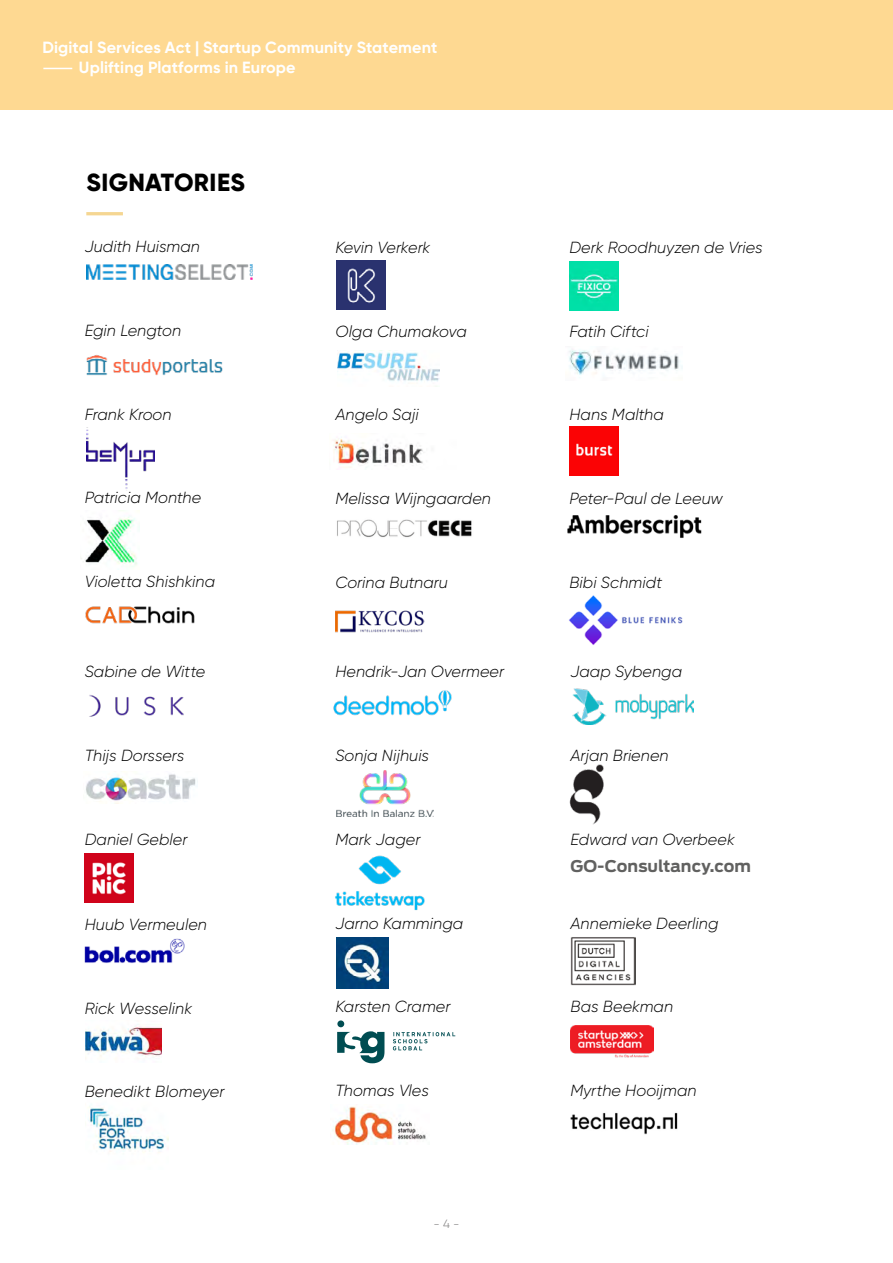
<style>
.page{position:relative;width:893px;height:1263px;background:#fff}
.page>*{position:absolute;margin:0;border:0;box-sizing:border-box;transform-origin:0 0}
.t1{font:800 24.75px "Gilroy";letter-spacing:.015em;color:#000}
.t2{font:700 16.2px/20.2px "Gilroy";letter-spacing:.005em;color:#fff}
.t3{font:italic 300 16.05px "Gilroy";letter-spacing:.005em;color:#000}
.t4{font:700 16.05px "Antenna";letter-spacing:.005em;color:#616160}
.t5{font:300 12px "Gilroy";color:#7c7b7b}
</style>
<div class="page">
<div style="left:0;top:0;width:893px;height:109px;background:#fed992"></div>
<svg style="left:43px;top:68px;width:29px;height:1px"></svg>
<hr style="left:86px;top:212px;width:37px;height:3px;background:#f5d692">
<img style="left:570px;top:1112px;width:108px;height:23px">
<img style="left:88px;top:1104px;width:81px;height:49px">
<img style="left:81px;top:510px;width:57px;height:57px">
<img style="left:86px;top:429px;width:68px;height:60px">
<img style="left:338px;top:352px;width:101px;height:30px">
<img style="left:569px;top:426px;width:50px;height:50px">
<img style="left:86px;top:606px;width:109px;height:17px">
<img style="left:337px;top:937px;width:52px;height:52px">
<img style="left:569px;top:261px;width:49px;height:50px">
<img style="left:569px;top:349px;width:113px;height:26px">
<img style="left:86px;top:1024px;width:76px;height:33px">
<img style="left:336px;top:260px;width:50px;height:50px">
<img style="left:335px;top:610px;width:90px;height:23px">
<img style="left:337px;top:519px;width:135px;height:18px">
<img style="left:86px;top:355px;width:137px;height:21px">
<img style="left:84px;top:938px;width:101px;height:25px">
<img style="left:571px;top:937px;width:64px;height:49px">
<svg style="left:337px;top:1020px;width:118px;height:43px"></svg>
<img style="left:333px;top:438px;width:90px;height:30px">
<img style="left:569px;top:595px;width:114px;height:50px">
<img style="left:332px;top:1106px;width:94px;height:38px">
<img style="left:567px;top:515px;width:135px;height:23px">
<img style="left:86px;top:265px;width:166px;height:14px">
<img style="left:85px;top:853px;width:49px;height:49px">
<img style="left:335px;top:855px;width:90px;height:56px">
<img style="left:89px;top:695px;width:95px;height:22px">
<img style="left:333px;top:690px;width:119px;height:26px">
<img style="left:573px;top:688px;width:120px;height:36px">
<img style="left:569px;top:764px;width:35px;height:61px">
<img style="left:336px;top:770px;width:97px;height:47px">
<img style="left:86px;top:771px;width:110px;height:32px">
<img style="left:571px;top:1025px;width:82px;height:33px">
<p class="t2" style="left:79px;top:37px;width:360px;text-indent:-36px">Digital Services Act | Startup Community Statement<br>Uplifting Platforms in Europe</p>
<h1 class="t1" style="left:86px;top:167px;width:160px">SIGNATORIES</h1>
<p class="t3" style="left:85px;top:237px;width:117px">Judith Huisman</p>
<p class="t3" style="left:335px;top:238px;width:97px">Kevin Verkerk</p>
<p class="t3" style="left:569px;top:238px;width:195px">Derk Roodhuyzen de Vries</p>
<p class="t3" style="left:85px;top:320px;width:98px">Egin Lengton</p>
<p class="t3" style="left:335px;top:321px;width:133px">Olga Chumakova</p>
<p class="t3" style="left:569px;top:321px;width:81px">Fatih Ciftci</p>
<p class="t3" style="left:85px;top:404px;width:88px">Frank Kroon</p>
<p class="t3" style="left:335px;top:405px;width:85px">Angelo Saji</p>
<p class="t3" style="left:569px;top:405px;width:96px">Hans Maltha</p>
<p class="t3" style="left:85px;top:488px;width:118px">Patricia Monthe</p>
<p class="t3" style="left:335px;top:489px;width:157px">Melissa Wijngaarden</p>
<p class="t3" style="left:569px;top:489px;width:155px">Peter-Paul de Leeuw</p>
<p class="t3" style="left:85px;top:571px;width:132px">Violetta Shishkina</p>
<p class="t3" style="left:335px;top:572px;width:114px">Corina Butnaru</p>
<p class="t3" style="left:569px;top:572px;width:94px">Bibi Schmidt</p>
<p class="t3" style="left:85px;top:662px;width:122px">Sabine de Witte</p>
<p class="t3" style="left:335px;top:662px;width:170px">Hendrik-Jan Overmeer</p>
<p class="t3" style="left:570px;top:662px;width:113px">Jaap Sybenga</p>
<p class="t3" style="left:85px;top:745px;width:101px">Thijs Dorssers</p>
<p class="t3" style="left:335px;top:745px;width:95px">Sonja Nijhuis</p>
<p class="t3" style="left:570px;top:745px;width:100px">Arjan Brienen</p>
<p class="t3" style="left:85px;top:829px;width:104px">Daniel Gebler</p>
<p class="t3" style="left:335px;top:829px;width:87px">Mark Jager</p>
<p class="t3" style="left:570px;top:829px;width:166px">Edward van Overbeek</p>
<p class="t4" style="left:570px;top:857px;width:182px">GO-Consultancy.com</p>
<p class="t3" style="left:85px;top:914px;width:124px">Huub Vermeulen</p>
<p class="t3" style="left:335px;top:913px;width:129px">Jarno Kamminga</p>
<p class="t3" style="left:570px;top:913px;width:150px">Annemieke Deerling</p>
<p class="t3" style="left:85px;top:998px;width:109px">Rick Wesselink</p>
<p class="t3" style="left:335px;top:997px;width:117px">Karsten Cramer</p>
<p class="t3" style="left:570px;top:997px;width:104px">Bas Beekman</p>
<p class="t3" style="left:85px;top:1082px;width:141px">Benedikt Blomeyer</p>
<p class="t3" style="left:335px;top:1080px;width:95px">Thomas Vles</p>
<p class="t3" style="left:570px;top:1080px;width:128px">Myrthe Hooijman</p>
<p class="t5" style="left:433px;top:1216px;width:28px">- 4 -</p>
</div>
